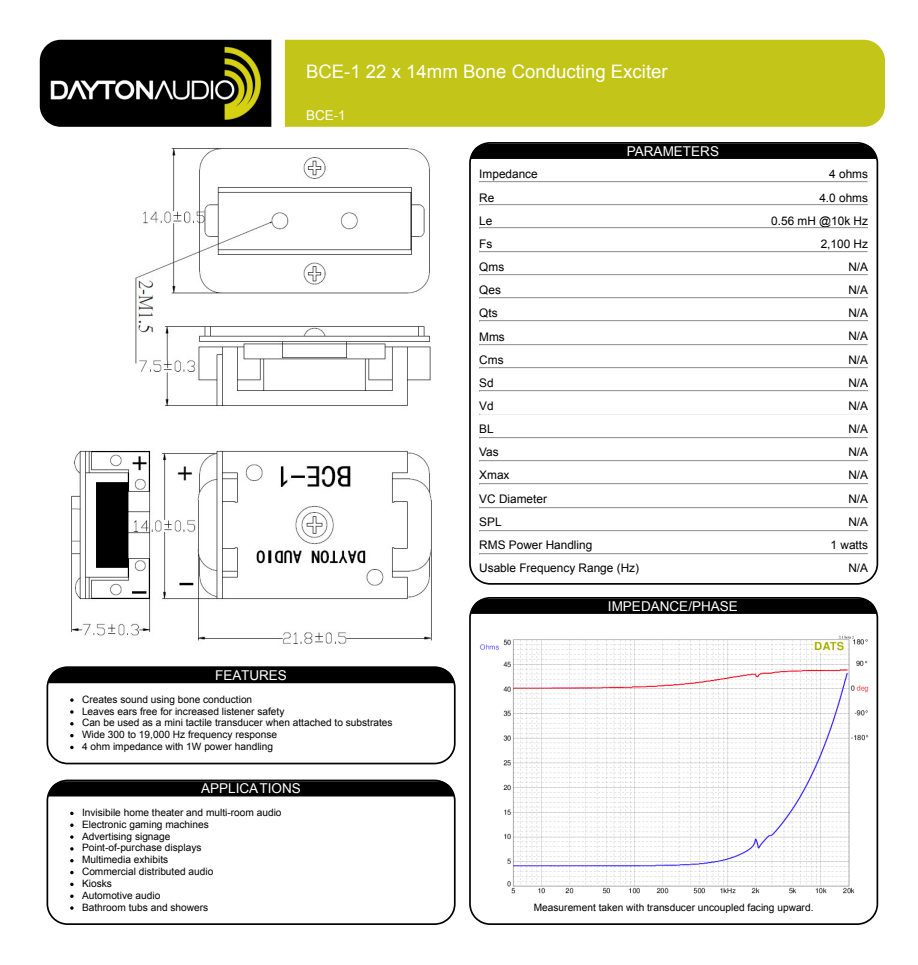
<style>
.page{position:relative;width:918px;height:965px;background:#fff}
.page>*{position:absolute;margin:0;border:0;box-sizing:border-box;transform-origin:0 0}
.t1{font:18.6px "Arial";color:#fff}
.t2{font:13.5px "Arial";color:#fff}
.t3{font:11.85px/23.1px "Arial";color:#000;text-align:right}
.t4{font:10.2px/11.9px "Arial";color:#000}
</style>
<div class="page">
<svg style="left:40px;top:40px;width:231px;height:87px;background:#0d0d0d"></svg>
<img style="left:50px;top:46px;width:211px;height:75px">
<div style="left:285px;top:40px;width:600px;height:87px;background:#c3c618"></div>
<svg style="left:46px;top:666px;width:410px;height:99px"></svg>
<div style="left:48px;top:668px;width:406px;height:15px;background:#000"></div>
<svg style="left:46px;top:779px;width:410px;height:146px"></svg>
<svg style="left:48px;top:781px;width:406px;height:15px;background:#070707"></svg>
<svg style="left:70px;top:698px;width:4px;height:4px"></svg>
<svg style="left:70px;top:710px;width:4px;height:4px"></svg>
<svg style="left:70px;top:722px;width:4px;height:3px"></svg>
<svg style="left:70px;top:734px;width:4px;height:3px"></svg>
<svg style="left:70px;top:746px;width:4px;height:3px"></svg>
<svg style="left:70px;top:812px;width:4px;height:3px"></svg>
<svg style="left:70px;top:824px;width:4px;height:3px"></svg>
<svg style="left:70px;top:835px;width:4px;height:4px"></svg>
<svg style="left:70px;top:847px;width:4px;height:4px"></svg>
<svg style="left:70px;top:859px;width:4px;height:3px"></svg>
<svg style="left:70px;top:871px;width:4px;height:3px"></svg>
<svg style="left:70px;top:883px;width:4px;height:3px"></svg>
<svg style="left:70px;top:895px;width:4px;height:3px"></svg>
<svg style="left:70px;top:906px;width:4px;height:4px"></svg>
<svg style="left:469px;top:142px;width:410px;height:443px"></svg>
<svg style="left:471px;top:144px;width:406px;height:15px;background:#040404"></svg>
<img style="left:71px;top:148px;width:361px;height:496px">
<svg style="left:469px;top:597px;width:410px;height:328px"></svg>
<svg style="left:471px;top:599px;width:406px;height:15px;background:#040404"></svg>
<img style="left:472px;top:629px;width:403px;height:271px">
<hr style="left:479px;top:181px;width:389px;height:1px;background:#9a9a9a">
<hr style="left:479px;top:182px;width:389px;height:1px;background:#eee">
<hr style="left:479px;top:204px;width:389px;height:1px;background:#9a9a9a">
<hr style="left:479px;top:205px;width:389px;height:1px;background:#eee">
<hr style="left:479px;top:227px;width:389px;height:1px;background:#9a9a9a">
<hr style="left:479px;top:228px;width:389px;height:1px;background:#eee">
<hr style="left:479px;top:251px;width:389px;height:1px;background:#9a9a9a">
<hr style="left:479px;top:252px;width:389px;height:1px;background:#eee">
<hr style="left:479px;top:274px;width:389px;height:1px;background:#9a9a9a">
<hr style="left:479px;top:275px;width:389px;height:1px;background:#eee">
<hr style="left:479px;top:297px;width:389px;height:1px;background:#9a9a9a">
<hr style="left:479px;top:298px;width:389px;height:1px;background:#eee">
<hr style="left:479px;top:321px;width:389px;height:1px;background:#eee">
<hr style="left:479px;top:344px;width:389px;height:1px;background:#9a9a9a">
<hr style="left:479px;top:345px;width:389px;height:1px;background:#eee">
<hr style="left:479px;top:367px;width:389px;height:1px;background:#9a9a9a">
<hr style="left:479px;top:368px;width:389px;height:1px;background:#eee">
<hr style="left:479px;top:390px;width:389px;height:1px;background:#9a9a9a">
<hr style="left:479px;top:391px;width:389px;height:1px;background:#eee">
<hr style="left:479px;top:414px;width:389px;height:1px;background:#9a9a9a">
<hr style="left:479px;top:415px;width:389px;height:1px;background:#eee">
<hr style="left:479px;top:437px;width:389px;height:1px;background:#9a9a9a">
<hr style="left:479px;top:438px;width:389px;height:1px;background:#eee">
<hr style="left:479px;top:460px;width:389px;height:1px;background:#9a9a9a">
<hr style="left:479px;top:461px;width:389px;height:1px;background:#eee">
<hr style="left:479px;top:483px;width:389px;height:1px;background:#9a9a9a">
<hr style="left:479px;top:484px;width:389px;height:1px;background:#eee">
<hr style="left:479px;top:507px;width:389px;height:1px;background:#9a9a9a">
<hr style="left:479px;top:508px;width:389px;height:1px;background:#eee">
<hr style="left:479px;top:530px;width:389px;height:1px;background:#9a9a9a">
<hr style="left:479px;top:531px;width:389px;height:1px;background:#eee">
<hr style="left:479px;top:553px;width:389px;height:1px;background:#9a9a9a">
<hr style="left:479px;top:554px;width:389px;height:1px;background:#eee">
<h1 class="t1" style="left:306px;top:59px;width:363px">BCE-1 22 x 14mm Bone Conducting Exciter</h1>
<h2 class="t2" style="left:306px;top:106px;width:41px">BCE-1</h2>
<h2 class="t2" style="left:627px;top:142px;width:94px">PARAMETERS</h2>
<p class="t3" style="left:479px;top:163px;width:161px;text-align:left">Impedance<br>Re<br>Le<br>Fs<br>Qms<br>Qes<br>Qts<br>Mms<br>Cms<br>Sd<br>Vd<br>BL<br>Vas<br>Xmax<br>VC Diameter<br>SPL<br>RMS Power Handling<br>Usable Frequency Range (Hz)</p>
<h2 class="t2" style="left:608px;top:597px;width:132px">IMPEDANCE/PHASE</h2>
<p class="t3" style="left:771px;top:163px;width:98px">4 ohms<br>4.0 ohms<br>0.56 mH @10k Hz<br>2,100 Hz<br>N/A<br>N/A<br>N/A<br>N/A<br>N/A<br>N/A<br>N/A<br>N/A<br>N/A<br>N/A<br>N/A<br>N/A<br>1 watts<br>N/A</p>
<h2 class="t2" style="left:215px;top:666px;width:73px">FEATURES</h2>
<p class="t4" style="left:82px;top:693px;width:312px">Creates sound using bone conduction<br>Leaves ears free for increased listener safety<br>Can be used as a mini tactile transducer when attached to substrates Wide 300 to 19,000 Hz frequency response<br>4 ohm impedance with 1W power handling</p>
<h2 class="t2" style="left:201px;top:780px;width:101px">APPLICATIONS</h2>
<p class="t4" style="left:82px;top:807px;width:201px">Invisibile home theater and multi-room audio<br>Electronic gaming machines<br>Advertising signage<br>Point-of-purchase displays<br>Multimedia exhibits<br>Commercial distributed audio<br>Kiosks<br>Automotive audio<br>Bathroom tubs and showers</p>
<p class="t4" style="left:534px;top:901px;width:281px">Measurement taken with transducer uncoupled facing upward.</p>
</div>
